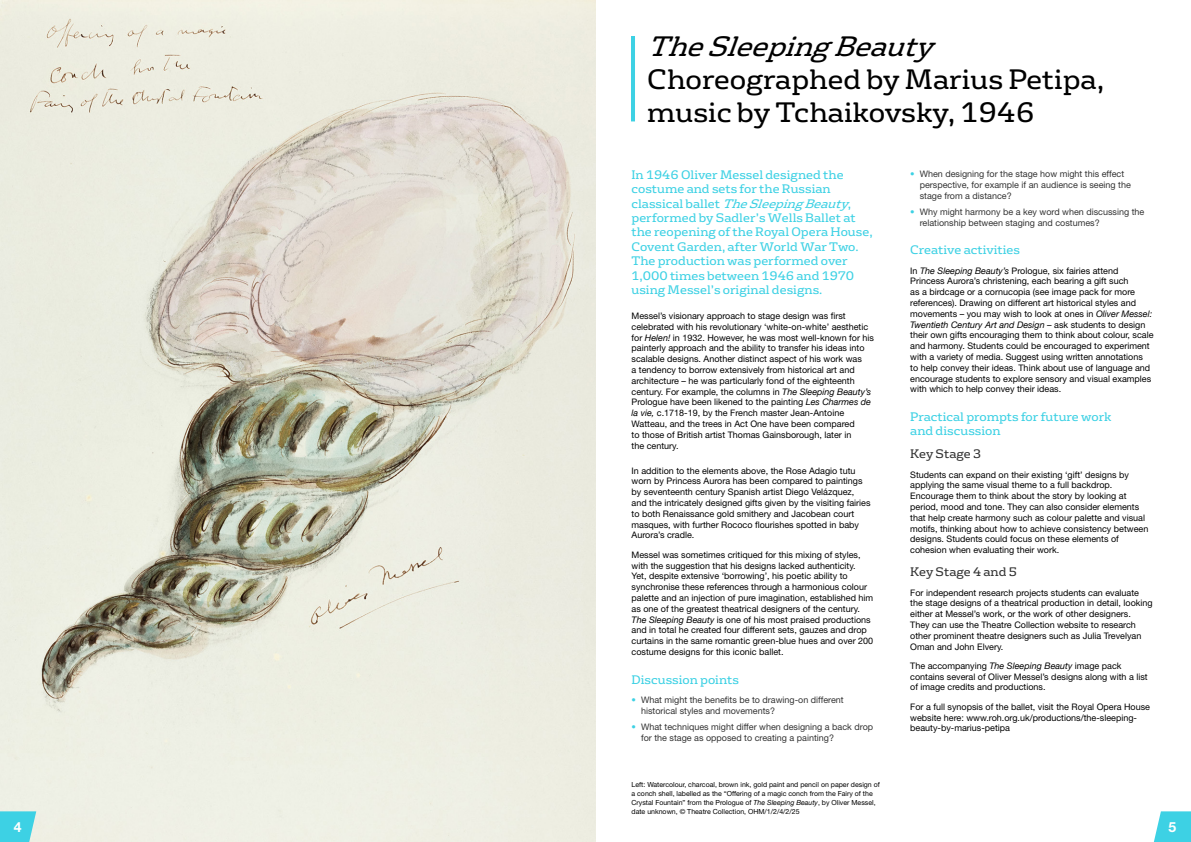
<style>
.page{position:relative;width:1191px;height:842px;background:#fff}
.page>*{position:absolute;margin:0;border:0;box-sizing:border-box;transform-origin:0 0}
.t1{font:27.2px/32.7px "FS Rufus";color:#000}
.t2{font:italic 27.2px "FS Rufus";color:#000}
.t3{font:700 14px "Helvetica Neue";color:#fff}
.t4{font:12px/14.4px "FS Rufus";color:#3dd1e4}
.t5{font:12px "FS Rufus";color:#333}
.t6{font:9px/10.8px "Helvetica Neue";color:#000}
.t7{font:9px/10.8px "Helvetica Neue";color:#333}
.t8{font:7px/9px "Helvetica Neue";color:#000}
.s1{font-style:italic}
.s2{color:#3dd1e4}
</style>
<div class="page">
<img style="left:0;top:0;width:595px;height:842px">
<hr style="left:631px;top:36px;width:4px;height:85px;background:#3dd1e4">
<svg style="left:0;top:811px;width:36px;height:31px"></svg>
<svg style="left:1154px;top:811px;width:37px;height:31px"></svg>
<h1 class="t2" style="left:647px;top:24px;width:301px">TheSleepingBeauty</h1>
<h1 class="t1" style="left:647px;top:62px;width:458px">Choreographed by Marius Petipa, music by Tchaikovsky, 1946</h1>
<p class="t4" style="left:631px;top:167px;width:243px">In 1946 Oliver Messel designed the costume and sets for the Russian<br>c l a s s i c a l b a l l e t <span class="s1">TheSleepingBeauty</span>, performed by Sadler’s Wells Ballet at the reopening of the Royal Opera House, Covent Garden, after World War Two.<br>The production was performed over 1,000 times between 1946 and 1970 using Messel’s original designs.</p>
<p class="t6" style="left:631px;top:310px;width:244px">Messel’s visionary approach to stage design was first celebrated with his revolutionary ‘white-on-white’ aesthetic for <span class="s1">Helen!</span> in 1932. However, he was most well-known for his painterly approach and the ability to transfer his ideas into scalable designs. Another distinct aspect of his work was<br>a tendency to borrow extensively from historical art and architecture – he was particularly fond of the eighteenth century. For example, the columns in <span class="s1">The Sleeping Beauty’s </span>Prologue have been likened to the painting <span class="s1">Les Charmes de la vie,</span> c.1718-19, by the French master Jean-Antoine Watteau, and the trees in Act One have been compared<br>to those of British artist Thomas Gainsborough, later in<br>the century.</p>
<p class="t6" style="left:631px;top:465px;width:241px">In addition to the elements above, the Rose Adagio tutu worn by Princess Aurora has been compared to paintings by seventeenth century Spanish artist Diego Velázquez, and the intricately designed gifts given by the visiting fairies to both Renaissance gold smithery and Jacobean court masques, with further Rococo flourishes spotted in baby Aurora’s cradle.</p>
<p class="t6" style="left:631px;top:549px;width:243px">Messel was sometimes critiqued for this mixing of styles, with the suggestion that his designs lacked authenticity.<br>Yet, despite extensive ‘borrowing’, his poetic ability to synchronise these references through a harmonious colour palette and an injection of pure imagination, established him as one of the greatest theatrical designers of the century.<br><span class="s1">The Sleeping Beauty</span> is one of his most praised productions and in total he created four different sets, gauzes and drop curtains in the same romantic green-blue hues and over 200 costume designs for this iconic ballet.</p>
<h3 class="t4" style="left:631px;top:671px;width:109px">Discussion points</h3>
<p class="t7" style="left:641px;top:694px;width:204px;text-indent:-10px"><span class="s2">•</span> What might the benefits be to drawing-on different historical styles and movements?</p>
<p class="t7" style="left:641px;top:721px;width:234px;text-indent:-10px"><span class="s2">•</span> What techniques might differ when designing a back drop for the stage as opposed to creating a painting?</p>
<p class="t8" style="left:631px;top:780px;width:250px">Left: Watercolour, charcoal, brown ink, gold paint and pencil on paper design of a conch shell, labelled as the “Offering of a magic conch from the Fairy of the Crystal Fountain” from the Prologue of <span class="s1">The Sleeping Beauty</span>, by Oliver Messel, date unknown, © Theatre Collection, OHM/1/2/4/2/25</p>
<p class="t7" style="left:919px;top:168px;width:213px;text-indent:-10px"><span class="s2">•</span> When designing for the stage how might this effect perspective, for example if an audience is seeing the stage from a distance?</p>
<p class="t7" style="left:919px;top:206px;width:226px;text-indent:-10px"><span class="s2">•</span> Why might harmony be a key word when discussing the relationship between staging and costumes?</p>
<h3 class="t4" style="left:910px;top:242px;width:111px">Creative activities</h3>
<p class="t6" style="left:910px;top:265px;width:245px">In <span class="s1">The Sleeping Beauty’s</span> Prologue, six fairies attend Princess Aurora’s christening, each bearing a gift such<br>as a birdcage or a cornucopia (see image pack for more references). Drawing on different art historical styles and movements – you may wish to look at ones in <span class="s1">Oliver Messel:<br>Twentieth Century Art and Design</span> – ask students to design their own gifts encouraging them to think about colour, scale and harmony. Students could be encouraged to experiment with a variety of media. Suggest using written annotations<br>to help convey their ideas. Think about use of language and encourage students to explore sensory and visual examples with which to help convey their ideas.</p>
<h3 class="t4" style="left:910px;top:409px;width:203px">Practical prompts for future work and discussion</h3>
<h3 class="t5" style="left:910px;top:444px;width:72px">Key Stage 3</h3>
<p class="t6" style="left:910px;top:469px;width:240px">Students can expand on their existing ‘gift’ designs by applying the same visual theme to a full backdrop.<br>Encourage them to think about the story by looking at period, mood and tone. They can also consider elements that help create harmony such as colour palette and visual motifs, thinking about how to achieve consistency between designs. Students could focus on these elements of cohesion when evaluating their work.</p>
<h3 class="t5" style="left:910px;top:562px;width:108px">Key Stage 4 and 5</h3>
<p class="t6" style="left:910px;top:587px;width:244px">For independent research projects students can evaluate the stage designs of a theatrical production in detail, looking either at Messel’s work, or the work of other designers.<br>They can use the Theatre Collection website to research other prominent theatre designers such as Julia Trevelyan Oman and John Elvery.</p>
<p class="t6" style="left:910px;top:660px;width:239px">The accompanying <span class="s1">The Sleeping Beauty</span> image pack contains several of Oliver Messel’s designs along with a list of image credits and productions.</p>
<p class="t6" style="left:910px;top:701px;width:241px">For a full synopsis of the ballet, visit the Royal Opera House website here: www.roh.org.uk/productions/the-sleeping&shy;beauty-by-marius-petipa</p>
<h2 class="t3" style="left:14px;top:818px;width:9px">4</h2>
<h2 class="t3" style="left:1168px;top:818px;width:9px">5</h2>
</div>
